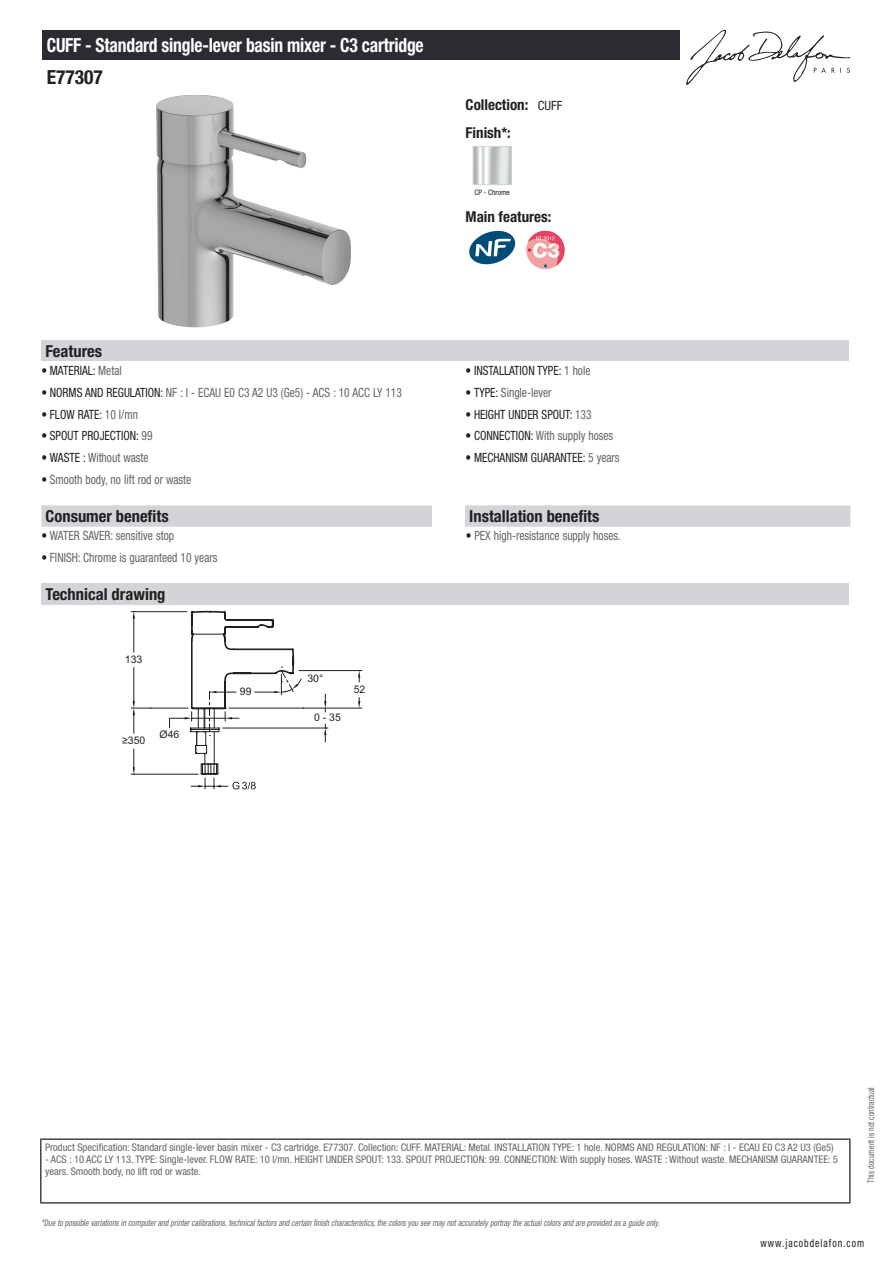
<style>
.page{position:relative;width:893px;height:1263px;background:#fff}
.page>*{position:absolute;margin:0;border:0;box-sizing:border-box;transform-origin:0 0}
.t1{font:700 condensed 19.5px "Helvetica Neue LT Std";letter-spacing:-.01em;color:#fff;scale:.9 1}
.t2{font:700 condensed 19.5px "Helvetica Neue LT Std";color:#231f20}
.t3{font:700 condensed 16.5px "Helvetica Neue LT Std";color:#231f20}
.t4{font:700 condensed 15px/27.8px "Helvetica Neue LT Std";color:#231f20}
.t5{font:condensed 12.75px "Helvetica Neue LT Std";color:#626568;scale:.9 1}
.t6{font:condensed 12.75px "Helvetica Neue LT Std";color:#231f20;scale:.9 1}
.t7{font:condensed 11.25px "Helvetica Neue LT Std";letter-spacing:.1em;color:#231f20;scale:.87 1}
.t8{font:condensed 10.5px/12px "Helvetica Neue LT Std";color:#626568}
.t9{font:10.5px "Arial";color:#231f20}
.t10{font:italic condensed 9px "Helvetica Neue LT Std";color:#626568;scale:.87 1}
.t11{font:condensed 9px "Helvetica Neue LT Std";color:#626568;scale:.87 1}
.t12{font:condensed 7.5px "Helvetica Neue LT Std";color:#231f20}
.s1{font-weight:400;font-size:12.75px}
.s2{color:#626568}
.s3{color:#231f20}
</style>
<div class="page">
<svg style="left:686px;top:30px;width:164px;height:55px"></svg>
<img style="left:156px;top:95px;width:195px;height:233px">
<img style="left:475px;top:148px;width:35px;height:35px">
<div style="left:473px;top:146px;width:39px;height:39px;border:1px solid #d3d4da"></div>
<svg style="left:469px;top:231px;width:46px;height:33px"></svg>
<svg style="left:526px;top:231px;width:38px;height:38px"></svg>
<svg style="left:528px;top:231px;width:36px;height:36px"></svg>
<div style="left:41px;top:340px;width:808px;height:21px;background:#d3d4da"></div>
<svg style="left:41px;top:505px;width:809px;height:22px;background:#d4d5db"></svg>
<div style="left:432px;top:505px;width:33px;height:22px;background:#fff"></div>
<div style="left:41px;top:583px;width:808px;height:21px;background:#d3d4da"></div>
<hr style="left:223px;top:728px;width:105px;height:1px;background:#231f20">
<svg style="left:324px;top:694px;width:2px;height:18px"></svg>
<svg style="left:324px;top:724px;width:2px;height:18px"></svg>
<hr style="left:229px;top:708px;width:133px;height:1px;background:#231f20">
<hr style="left:299px;top:670px;width:63px;height:1px;background:#231f20">
<svg style="left:358px;top:697px;width:2px;height:11px"></svg>
<svg style="left:358px;top:670px;width:2px;height:12px"></svg>
<hr style="left:131px;top:708px;width:57px;height:1px;background:#231f20">
<hr style="left:131px;top:774px;width:67px;height:1px;background:#231f20">
<svg style="left:133px;top:749px;width:2px;height:26px"></svg>
<hr style="left:131px;top:611px;width:56px;height:1px;background:#231f20">
<hr style="left:134px;top:668px;width:1px;height:33px;background:#231f20">
<hr style="left:134px;top:619px;width:1px;height:33px;background:#231f20">
<svg style="left:133px;top:701px;width:2px;height:32px"></svg>
<svg style="left:133px;top:611px;width:2px;height:8px"></svg>
<svg style="left:169px;top:611px;width:135px;height:178px"></svg>
<div style="left:43px;top:30px;width:637px;height:30px;background:#2a2c32"></div>
<hr style="left:40px;top:1138px;width:810px;height:2px;background:#040503">
<hr style="left:40px;top:1140px;width:1px;height:62px;background:#040503">
<hr style="left:849px;top:1140px;width:1px;height:62px;background:#040503">
<hr style="left:40px;top:1202px;width:810px;height:1px;background:#040503">
<h1 class="t1" style="left:47px;top:33px;width:420px">CUFF - Standard single-lever basin mixer - C3 cartridge</h1>
<h1 class="t2" style="left:47px;top:65px;width:58px">E77307</h1>
<h3 class="t4" style="left:466px;top:90px;width:98px">Collection: <span class="s1">CUFF<br></span>Finish*:</h3>
<p class="t12" style="left:474px;top:188px;width:37px">CP - Chrome</p>
<h3 class="t4" style="left:466px;top:203px;width:87px">Main features:</h3>
<h2 class="t3" style="left:46px;top:341px;width:58px">Features</h2>
<p class="t6" style="left:41px;top:363px;width:91px">• MATERIAL: <span class="s2">Metal</span></p>
<p class="t6" style="left:466px;top:363px;width:140px">• INSTALLATION TYPE: <span class="s2">1 hole</span></p>
<p class="t5" style="left:41px;top:385px;width:402px"><span class="s3">• NORMS AND REGULATION:</span> NF : I - ECAU E0 C3 A2 U3 (Ge5) - ACS : 10 ACC LY 113</p>
<p class="t5" style="left:466px;top:385px;width:97px"><span class="s3">• TYPE:</span> Single-lever</p>
<p class="t6" style="left:41px;top:407px;width:109px">• FLOW RATE: <span class="s2">10 l/mn</span></p>
<p class="t6" style="left:466px;top:407px;width:141px">• HEIGHT UNDER SPOUT: <span class="s2">133</span></p>
<p class="t6" style="left:41px;top:428px;width:125px">• SPOUT PROJECTION: <span class="s2">99</span></p>
<p class="t5" style="left:466px;top:428px;width:166px"><span class="s3">• CONNECTION:</span> With supply hoses</p>
<p class="t5" style="left:41px;top:450px;width:121px"><span class="s3">• WASTE :</span> Without waste</p>
<p class="t6" style="left:466px;top:450px;width:173px">• MECHANISM GUARANTEE: <span class="s2">5 years</span></p>
<p class="t5" style="left:41px;top:472px;width:168px"><span class="s3">•</span> Smooth body, no lift rod or waste</p>
<h2 class="t3" style="left:46px;top:506px;width:125px">Consumer benefits</h2>
<h2 class="t3" style="left:469px;top:506px;width:132px">Installation benefits</h2>
<p class="t5" style="left:41px;top:528px;width:149px"><span class="s3">•</span> WATER SAVER: sensitive stop</p>
<p class="t5" style="left:466px;top:528px;width:174px"><span class="s3">•</span> PEX high-resistance supply hoses.</p>
<p class="t5" style="left:41px;top:550px;width:197px"><span class="s3">•</span> FINISH: Chrome is guaranteed 10 years</p>
<h2 class="t3" style="left:46px;top:584px;width:121px">Technical drawing</h2>
<p class="t9" style="left:125px;top:653px;width:19px">133</p>
<p class="t9" style="left:122px;top:734px;width:25px">≥350</p>
<p class="t9" style="left:160px;top:728px;width:21px">Ø46</p>
<p class="t9" style="left:240px;top:685px;width:13px">99</p>
<p class="t9" style="left:307px;top:672px;width:17px">30°</p>
<p class="t9" style="left:314px;top:711px;width:28px">0 - 35</p>
<p class="t9" style="left:354px;top:682px;width:13px">52</p>
<p class="t8" style="left:45px;top:1141px;width:790px">Product Specification: Standard single-lever basin mixer - C3 cartridge. E77307. Collection: CUFF. MATERIAL: Metal. INSTALLATION TYPE: 1 hole. NORMS AND REGULATION: NF : I - ECAU E0 C3 A2 U3 (Ge5)</p>
<p class="t8" style="left:45px;top:1153px;width:794px">- ACS : 10 ACC LY 113. TYPE: Single-lever. FLOW RATE: 10 l/mn. HEIGHT UNDER SPOUT: 133. SPOUT PROJECTION: 99. CONNECTION: With supply hoses. WASTE : Without waste. MECHANISM GUARANTEE: 5 years. Smooth body, no lift rod or waste.</p>
<p class="t10" style="left:41px;top:1217px;width:714px">*Due to possible variationsin computerand printercalibrations,technicalfactorsand certain finish characteristics,the colorsyou see maynotaccuratelyportraythe actualcolorsand are provided asa guide only.</p>
<p class="t11" style="left:866px;top:1183px;width:111px;rotate:-90deg">This document is not contractual</p>
<p class="t7" style="left:760px;top:1237px;width:121px">www.jacobdelafon.com</p>
</div>
